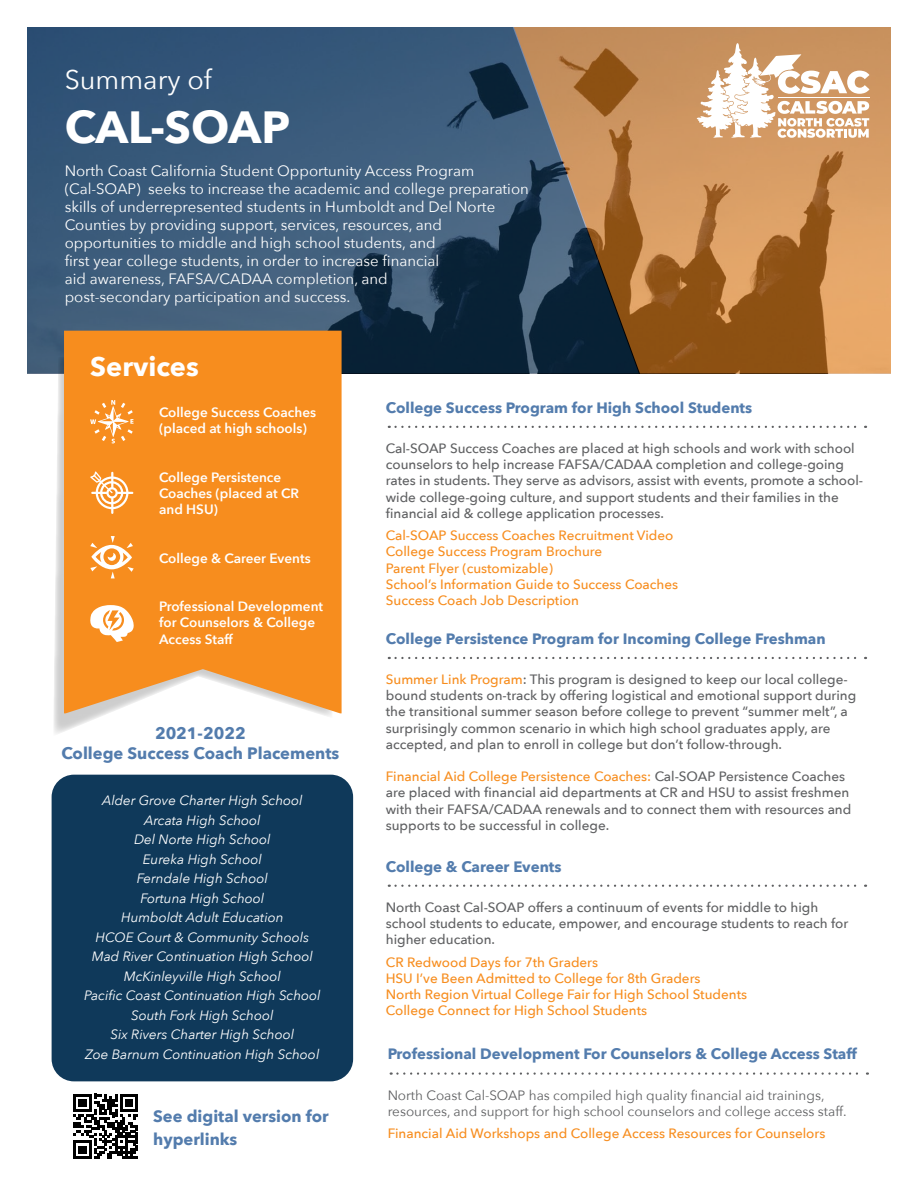
<style>
.page{position:relative;width:918px;height:1188px;background:#fff}
.page>*{position:absolute;margin:0;border:0;box-sizing:border-box;transform-origin:0 0}
.t1{font:700 45px "Avenir Next";color:#fff}
.t2{font:27px "Avenir Next";color:#fff}
.t3{font:700 27px "Avenir Next";color:#fff}
.t4{font:700 16.5px/22.5px "Avenir Next";color:#537cad}
.t5{font:15px/18px "Avenir Next";color:#fff}
.t6{font:700 15px "Avenir Next";color:#537cad}
.t7{font:500 13.5px/16.2px "Avenir Next";color:#5f6062}
.t8{font:500 13.5px "Avenir Next";color:#f78d1e}
.t9{font:italic 13.5px "Avenir Next";color:#fff}
.t10{font:600 13.5px/16.2px "Avenir Next";color:#fff}
.t11{font:13.5px/16.2px "Avenir Next";color:#5f6062}
.s1{color:#f78d1e}
</style>
<div class="page">
<svg style="left:639px;top:27px;width:252px;height:347px;background:#c0844a"></svg>
<svg style="left:27px;top:27px;width:612px;height:347px;background:#41566a"></svg>
<svg style="left:697px;top:43px;width:172px;height:95px"></svg>
<svg style="left:53px;top:357px;width:279px;height:377px"></svg>
<div style="left:64px;top:331px;width:278px;height:382px;background:#f78d1e"></div>
<svg style="left:391px;top:1072px;width:477px;height:3px"></svg>
<svg style="left:396px;top:426px;width:470px;height:2px"></svg>
<svg style="left:396px;top:885px;width:470px;height:2px"></svg>
<svg style="left:396px;top:657px;width:470px;height:2px"></svg>
<div style="left:52px;top:775px;width:301px;height:306px;background:#0f395a;border-radius:22px"></div>
<svg style="left:90px;top:536px;width:44px;height:42px"></svg>
<svg style="left:90px;top:471px;width:43px;height:43px"></svg>
<svg style="left:90px;top:400px;width:44px;height:43px;background:#f8a349"></svg>
<svg style="left:90px;top:605px;width:44px;height:37px"></svg>
<svg style="left:73px;top:1094px;width:65px;height:65px"></svg>
<p class="t2" style="left:65px;top:57px;width:149px">Summary of</p>
<p class="t1" style="left:65px;top:88px;width:227px">CAL-SOAP</p>
<p class="t5" style="left:65px;top:161px;width:466px">North Coast California Student Opportunity Access Program (Cal-SOAP) seeks to increase the academic and college preparation skills of underrepresented students in Humboldt and Del Norte</p>
<p class="t5" style="left:65px;top:215px;width:379px">Counties by providing support, services, resources, and</p>
<p class="t5" style="left:65px;top:233px;width:373px">opportunities to middle and high school students, and</p>
<p class="t5" style="left:65px;top:251px;width:376px">first year college students, in order to increase financial</p>
<p class="t5" style="left:65px;top:269px;width:325px">aid awareness, FAFSA/CADAA completion, and</p>
<p class="t5" style="left:65px;top:287px;width:287px">post-secondary participation and success.</p>
<p class="t3" style="left:90px;top:343px;width:110px">Services</p>
<p class="t10" style="left:159px;top:404px;width:159px">College Success Coaches (placed at high schools)</p>
<p class="t10" style="left:159px;top:468px;width:141px">College Persistence<br>Coaches (placed at CR and HSU)</p>
<p class="t10" style="left:159px;top:549px;width:153px">College &amp; Career Events</p>
<p class="t10" style="left:159px;top:598px;width:166px">Professional Development for Counselors &amp; College<br>Access Staff</p>
<p class="t4" style="left:155px;top:722px;width:92px">2021-2022</p>
<p class="t4" style="left:61px;top:741px;width:279px">College Success Coach Placements</p>
<p class="t9" style="left:102px;top:789px;width:202px">Alder Grove Charter High School</p>
<p class="t9" style="left:144px;top:809px;width:118px">Arcata High School</p>
<p class="t9" style="left:134px;top:828px;width:138px">Del Norte High School</p>
<p class="t9" style="left:143px;top:848px;width:121px">Eureka High School</p>
<p class="t9" style="left:137px;top:867px;width:133px">Ferndale High School</p>
<p class="t9" style="left:140px;top:887px;width:125px">Fortuna High School</p>
<p class="t9" style="left:121px;top:906px;width:164px">Humboldt Adult Education</p>
<p class="t9" style="left:95px;top:926px;width:215px">HCOE Court &amp; Community Schools</p>
<p class="t9" style="left:92px;top:945px;width:223px">Mad River Continuation High School</p>
<p class="t9" style="left:124px;top:965px;width:159px">McKinleyville High School</p>
<p class="t9" style="left:84px;top:984px;width:238px">Pacific Coast Continuation High School</p>
<p class="t9" style="left:131px;top:1004px;width:144px">South Fork High School</p>
<p class="t9" style="left:111px;top:1023px;width:185px">Six Rivers Charter High School</p>
<p class="t9" style="left:85px;top:1043px;width:236px">Zoe Barnum Continuation High School</p>
<p class="t4" style="left:153px;top:1105px;width:177px">See digital version for hyperlinks</p>
<p class="t6" style="left:386px;top:394px;width:368px">College Success Program for High School Students</p>
<p class="t7" style="left:386px;top:440px;width:479px">Cal-SOAP Success Coaches are placed at high schools and work with school counselors to help increase FAFSA/CADAA completion and college-going rates in students. They serve as advisors, assist with events, promote a school&shy;wide college-going culture, and support students and their families in the financial aid &amp; college application processes.</p>
<p class="t8" style="left:386px;top:524px;width:289px">Cal-SOAP Success Coaches Recruitment Video</p>
<p class="t8" style="left:386px;top:540px;width:218px">College Success Program Brochure</p>
<p class="t8" style="left:386px;top:556px;width:169px">Parent Flyer (customizable)</p>
<p class="t8" style="left:386px;top:573px;width:294px">School’s Information Guide to Success Coaches</p>
<p class="t8" style="left:386px;top:589px;width:195px">Success Coach Job Description</p>
<p class="t6" style="left:386px;top:626px;width:441px">College Persistence Program for Incoming College Freshman</p>
<p class="t7" style="left:386px;top:671px;width:463px"><span class="s1">Summer Link Program</span>: This program is designed to keep our local college-</p>
<p class="t7" style="left:386px;top:687px;width:472px">bound students on-track by offering logistical and emotional support during the transitional summer season before college to prevent “summer melt”, a surprisingly common scenario in which high school graduates apply, are</p>
<p class="t7" style="left:386px;top:736px;width:398px">accepted, and plan to enroll in college but don’t follow-through.</p>
<p class="t7" style="left:386px;top:768px;width:467px"><span class="s1">Financial Aid College Persistence Coaches:</span> Cal-SOAP Persistence Coaches are placed with financial aid departments at CR and HSU to assist freshmen with their FAFSA/CADAA renewals and to connect them with resources and supports to be successful in college.</p>
<p class="t6" style="left:386px;top:853px;width:177px">College &amp; Career Events</p>
<p class="t7" style="left:386px;top:899px;width:464px">North Coast Cal-SOAP offers a continuum of events for middle to high school students to educate, empower, and encourage students to reach for higher education.</p>
<p class="t8" style="left:386px;top:951px;width:214px">CR Redwood Days for 7th Graders</p>
<p class="t8" style="left:386px;top:967px;width:316px">HSU I’ve Been Admitted to College for 8th Graders</p>
<p class="t8" style="left:386px;top:983px;width:363px">North Region Virtual College Fair for High School Students</p>
<p class="t8" style="left:386px;top:999px;width:263px">College Connect for High School Students</p>
<p class="t6" style="left:388px;top:1041px;width:471px">Professional Development For Counselors &amp; College Access Staff</p>
<p class="t11" style="left:388px;top:1086px;width:460px">North Coast Cal-SOAP has compiled high quality financial aid trainings, resources, and support for high school counselors and college access staff.</p>
<p class="t8" style="left:388px;top:1122px;width:439px">Financial Aid Workshops and College Access Resources for Counselors</p>
</div>
